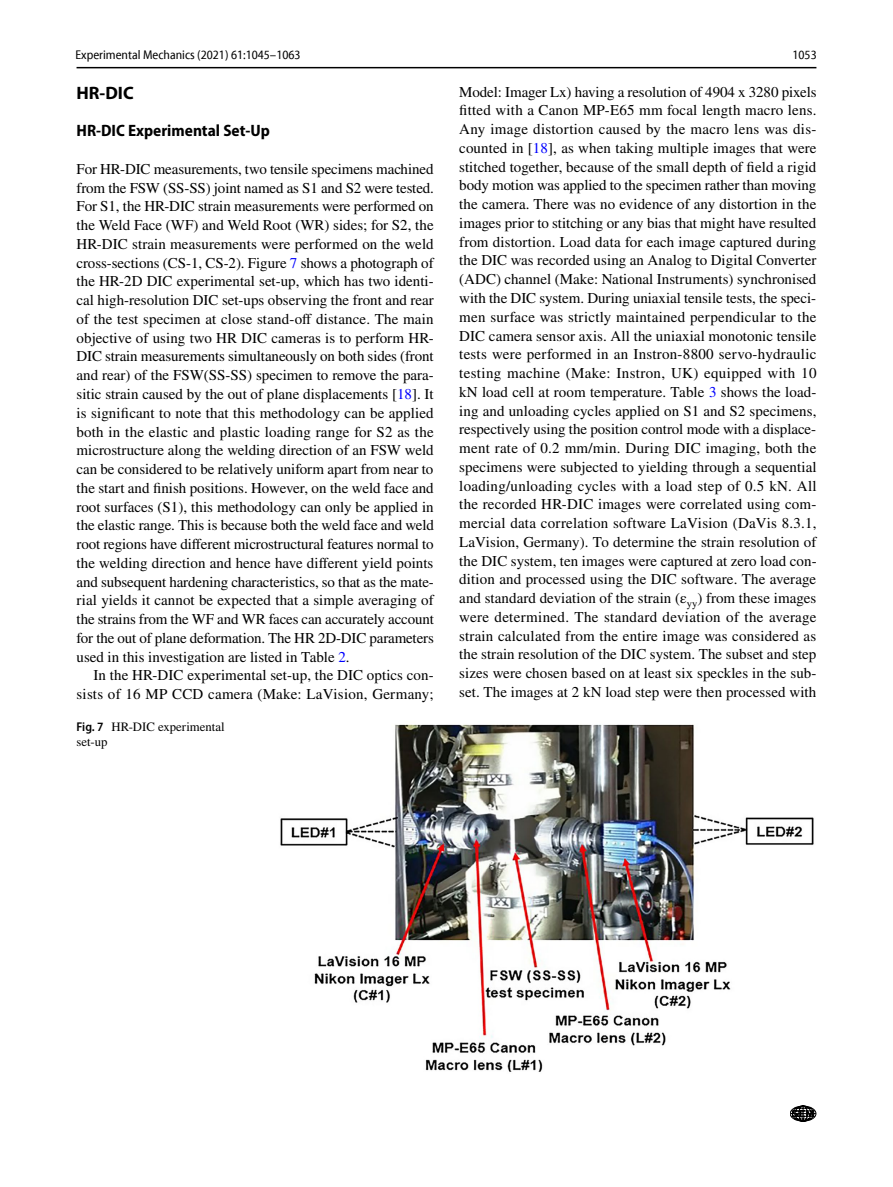
<style>
.page{position:relative;width:893px;height:1187px;background:#fff}
.page>*{position:absolute;margin:0;border:0;box-sizing:border-box;transform-origin:0 0}
.t1{font:700 18px "Myriad Pro";color:#000}
.t2{font:700 semi-condensed 16.5px "Myriad Pro";color:#000}
.t3{font:15px/18.8px "STIX";letter-spacing:.005em;color:#000;text-align:justify}
.t4{font:semi-condensed 12.75px "Myriad Pro Unic";color:#000}
.t5{font:12.75px/15px "STIX";color:#000}
.s1{color:#00f}
.s2{font-family:"Myriad Pro";font-weight:600;font-stretch:semi-condensed}
</style>
<div class="page">
<hr style="left:77px;top:67px;width:739px;height:1px;background:#000">
<svg style="left:790px;top:1105px;width:26px;height:16px"></svg>
<img style="left:280px;top:724px;width:534px;height:348px">
<p class="t4" style="left:76px;top:50px;width:226px">Experimental Mechanics (2021) 61:1045–1063</p>
<p class="t4" style="left:792px;top:50px;width:26px">1053</p>
<p class="t1" style="left:77px;top:81px;width:59px">HR‑DIC</p>
<p class="t2" style="left:77px;top:122px;width:195px">HR‑DIC Experimental Set‑Up</p>
<p class="t3" style="left:77px;top:160px;width:359px">For HR-DIC measurements, two tensile specimens machined from the FSW (SS-SS) joint named as S1 and S2 were tested.<br>For S1, the HR-DIC strain measurements were performed on the Weld Face (WF) and Weld Root (WR) sides; for S2, the HR-DIC strain measurements were performed on the weld cross-sections (CS-1, CS-2). Figure <span class="s1">7</span> shows a photograph of the HR-2D DIC experimental set-up, which has two identi&shy;cal high-resolution DIC set-ups observing the front and rear of the test specimen at close stand-off distance. The main objective of using two HR DIC cameras is to perform HR-DIC strain measurements simultaneously on both sides (front and rear) of the FSW(SS-SS) specimen to remove the para&shy;sitic strain caused by the out of plane displacements [<span class="s1">18</span>]. It is significant to note that this methodology can be applied both in the elastic and plastic loading range for S2 as the microstructure along the welding direction of an FSW weld can be considered to be relatively uniform apart from near to the start and finish positions. However, on the weld face and root surfaces (S1), this methodology can only be applied in the elastic range. This is because both the weld face and weld root regions have different microstructural features normal to the welding direction and hence have different yield points and subsequent hardening characteristics, so that as the mate&shy;rial yields it cannot be expected that a simple averaging of the strains from the WF and WR faces can accurately account for the out of plane deformation. The HR 2D-DIC parameters used in this investigation are listed in Table <span class="s1">2</span>.</p>
<p class="t3" style="left:77px;top:667px;width:359px;text-align:right">In the HR-DIC experimental set-up, the DIC optics con&shy;sists of 16 MP CCD camera (Make: LaVision, Germany;</p>
<p class="t5" style="left:77px;top:720px;width:150px"><span class="s2">Fig. 7</span> HR-DIC experimental set-up</p>
<p class="t3" style="left:459px;top:83px;width:359px">Model: Imager Lx) having a resolution of 4904 x 3280 pixels fitted with a Canon MP-E65 mm focal length macro lens.<br>Any image distortion caused by the macro lens was dis&shy;counted in [<span class="s1">18</span>], as when taking multiple images that were stitched together, because of the small depth of field a rigid body motion was applied to the specimen rather than moving the camera. There was no evidence of any distortion in the images prior to stitching or any bias that might have resulted from distortion. Load data for each image captured during the DIC was recorded using an Analog to Digital Converter (ADC) channel (Make: National Instruments) synchronised with the DIC system. During uniaxial tensile tests, the speci&shy;men surface was strictly maintained perpendicular to the DIC camera sensor axis. All the uniaxial monotonic tensile tests were performed in an Instron-8800 servo-hydraulic testing machine (Make: Instron, UK) equipped with 10 kN load cell at room temperature. Table <span class="s1">3</span> shows the load&shy;ing and unloading cycles applied on S1 and S2 specimens, respectively using the position control mode with a displace&shy;ment rate of 0.2 mm/min. During DIC imaging, both the specimens were subjected to yielding through a sequential loading/unloading cycles with a load step of 0.5 kN. All the recorded HR-DIC images were correlated using com&shy;mercial data correlation software LaVision (DaVis 8.3.1, LaVision, Germany). To determine the strain resolution of the DIC system, ten images were captured at zero load con&shy;dition and processed using the DIC software. The average and standard deviation of the strain (ε<sub>yy</sub>) from these images were determined. The standard deviation of the average strain calculated from the entire image was considered as the strain resolution of the DIC system. The subset and step sizes were chosen based on at least six speckles in the sub&shy;set. The images at 2 kN load step were then processed with</p>
</div>
